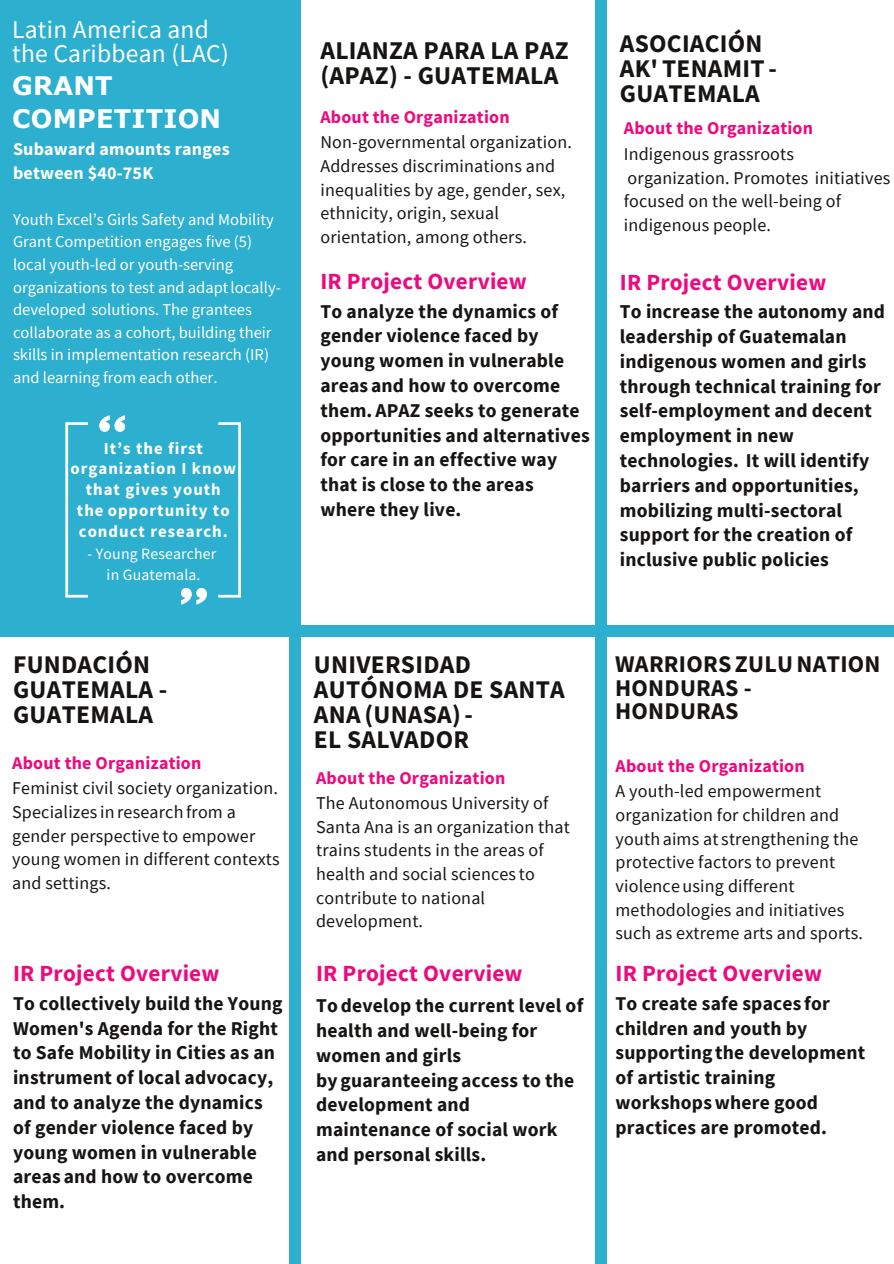
<style>
.page{position:relative;width:894px;height:1264px;background:#fff}
.page>*{position:absolute;margin:0;border:0;box-sizing:border-box;transform-origin:0 0}
.t1{font:700 25.65px/25px "Source Sans Pro";letter-spacing:.01em;color:#171514}
.t2{font:700 25.5px/24.8px "Source Sans Pro";letter-spacing:.01em;color:#171514}
.t3{font:25.5px "Source Sans Pro";letter-spacing:.01em;color:#fff}
.t4{font:700 25.5px/32.7px "Verdana";letter-spacing:.01em;color:#fff}
.t5{font:700 24px/23.7px "Source Sans Pro";letter-spacing:.01em;color:#171514}
.t6{font:700 23.25px "Source Sans Pro";letter-spacing:.01em;color:#ec0b7f}
.t7{font:700 19.5px/24.8px "Source Sans Pro";letter-spacing:.01em;color:#171514}
.t8{font:18px/23.7px "Source Sans Pro";letter-spacing:.01em;color:#171514}
.t9{font:700 18px "Source Sans Pro";letter-spacing:.01em;color:#ec0b7f}
.t10{font:700 18px/23.7px "Source Sans Pro";letter-spacing:.01em;color:#fff}
.t11{font:700 16.8px/20.7px "Source Sans Pro";letter-spacing:.06em;color:#fff;text-align:center}
.t12{font:16.5px/22.5px "Source Sans Pro";color:#fff}
.t13{font:15.75px "Source Sans Pro";letter-spacing:.01em;color:#fff}
</style>
<div class="page">
<div style="left:0;top:625px;width:893px;height:11px;background:#2dafcf"></div>
<div style="left:0;top:0;width:295px;height:635px;background:#2dafcf"></div>
<div style="left:289px;top:0;width:12px;height:1263px;background:#2dafcf"></div>
<div style="left:595px;top:0;width:11px;height:1263px;background:#2dafcf"></div>
<svg style="left:99px;top:415px;width:26px;height:17px"></svg>
<svg style="left:181px;top:588px;width:26px;height:16px"></svg>
<svg style="left:65px;top:422px;width:23px;height:175px"></svg>
<svg style="left:218px;top:422px;width:23px;height:175px"></svg>
<p class="t3" style="left:12px;top:13px;width:198px">Latin America and</p>
<p class="t3" style="left:12px;top:37px;width:218px">the Caribbean (LAC)</p>
<p class="t1" style="left:320px;top:37px;width:250px">ALIANZA PARA LA PAZ (APAZ) - GUATEMALA</p>
<p class="t4" style="left:12px;top:69px;width:210px">GRANT<br>COMPETITION</p>
<p class="t9" style="left:320px;top:105px;width:191px">About the Organization</p>
<p class="t8" style="left:320px;top:130px;width:253px">Non-governmental organization.<br>Addresses discriminations and inequalities by age, gender, sex, ethnicity, origin, sexual orientation, among others.</p>
<p class="t6" style="left:320px;top:266px;width:208px">IR Project Overview</p>
<p class="t7" style="left:320px;top:298px;width:271px">To analyze the dynamics of gender violence faced by young women in vulnerable areas and how to overcome them. APAZ seeks to generate opportunities and alternatives for care in an effective way that is close to the areas where they live.</p>
<p class="t10" style="left:13px;top:137px;width:218px">Subaward amounts ranges between $40-75K</p>
<p class="t12" style="left:13px;top:208px;width:269px">Youth Excel’s Girls Safety and Mobility Grant Competition engages five (5) local youth-led or youth-serving organizations to test and adaptlocally&shy;developed solutions. The grantees collaborate as a cohort, building their skills in implementation research (IR) and learning from each other.</p>
<p class="t11" style="left:71px;top:437px;width:167px">It’s the first organization I know that gives youth the opportunity to conduct research.</p>
<p class="t13" style="left:87px;top:543px;width:130px">- Young Researcher</p>
<p class="t13" style="left:107px;top:564px;width:95px">in Guatemala.</p>
<p class="t2" style="left:619px;top:31px;width:144px">ASOCIACIÓN</p>
<p class="t2" style="left:619px;top:55px;width:158px">AK' TENAMIT -<br>GUATEMALA</p>
<p class="t9" style="left:623px;top:116px;width:191px">About the Organization</p>
<p class="t8" style="left:623px;top:142px;width:268px">Indigenous grassroots organization. Promotes initiatives focused on the well-being of indigenous people.</p>
<p class="t6" style="left:619px;top:267px;width:208px">IR Project Overview</p>
<p class="t7" style="left:619px;top:299px;width:266px">To increase the autonomy and leadership of Guatemalan indigenous women and girls through technical training for self-employment and decent employment in new technologies. It will identify barriers and opportunities, mobilizing multi-sectoral support for the creation of inclusive public policies</p>
<p class="t2" style="left:13px;top:652px;width:156px">FUNDACIÓN<br>GUATEMALA -<br>GUATEMALA</p>
<p class="t2" style="left:314px;top:652px;width:252px">UNIVERSIDAD<br>AUTÓNOMA DE SANTA<br>ANA (UNASA)-</p>
<p class="t2" style="left:314px;top:726px;width:156px">EL SALVADOR</p>
<p class="t9" style="left:12px;top:751px;width:191px">About the Organization</p>
<p class="t8" style="left:12px;top:776px;width:267px">Feminist civil society organization.</p>
<p class="t8" style="left:12px;top:799px;width:269px">Specializes in research from a gender perspective to empower young women in different contexts and settings.</p>
<p class="t6" style="left:13px;top:958px;width:208px">IR Project Overview</p>
<p class="t7" style="left:13px;top:990px;width:271px">To collectively build the Young<br>Women's Agenda for the Right to Safe Mobility in Cities as an instrument of local advocacy, and to analyze the dynamics of gender violence faced by young women in vulnerable areas and how to overcome them.</p>
<p class="t9" style="left:316px;top:766px;width:191px">About the Organization</p>
<p class="t8" style="left:316px;top:790px;width:255px">The Autonomous University of<br>Santa Ana is an organization that trains students in the areas of health and social sciences to contribute to national development.</p>
<p class="t6" style="left:316px;top:958px;width:208px">IR Project Overview</p>
<p class="t7" style="left:316px;top:992px;width:269px">To develop the current level of health and well-being for women and girls<br>by guaranteeing access to the development and maintenance of social work and personal skills.</p>
<p class="t5" style="left:615px;top:651px;width:267px">WARRIORS ZULUNATION<br>HONDURAS -<br>HONDURAS</p>
<p class="t9" style="left:615px;top:754px;width:191px">About the Organization</p>
<p class="t8" style="left:615px;top:779px;width:244px">A youth-led empowerment organization for children and youth aims at strengthening the protective factors to prevent violence using different methodologies and initiatives</p>
<p class="t8" style="left:615px;top:921px;width:249px">such as extreme arts and sports.</p>
<p class="t6" style="left:615px;top:958px;width:208px">IR Project Overview</p>
<p class="t7" style="left:615px;top:990px;width:216px">To create safe spaces for children and youth by</p>
<p class="t7" style="left:615px;top:1040px;width:251px">supporting the development of artistic training workshopswhere good practices are promoted.</p>
</div>
